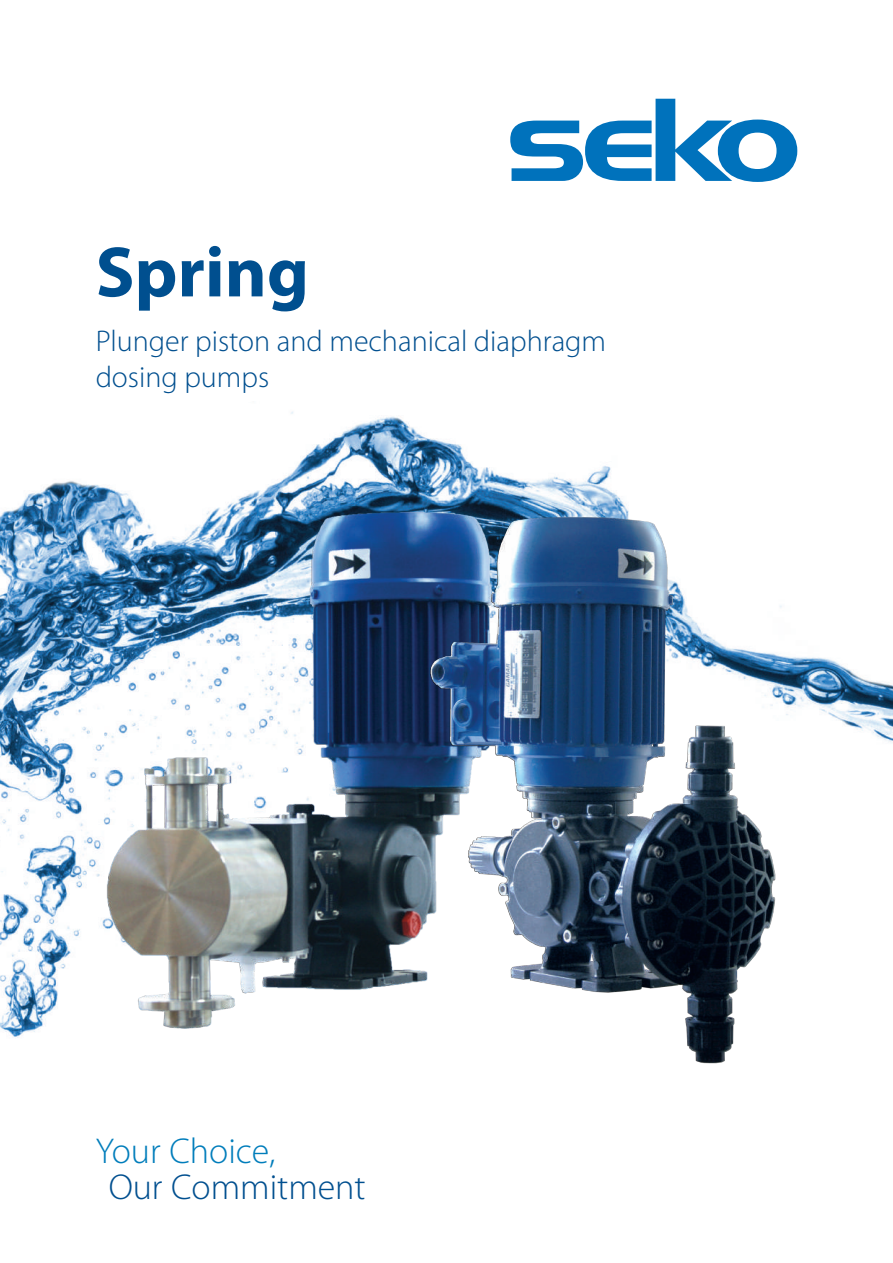
<style>
.page{position:relative;width:893px;height:1263px;background:#fff}
.page>*{position:absolute;margin:0;border:0;box-sizing:border-box;transform-origin:0 0}
.t1{font:700 72px "Myriad Pro";color:#004f8f}
.t2{font:300 36px "Myriad Pro";color:#004f8f}
.t3{font:300 36px "Myriad Pro";color:#007dbb}
.t4{font:300 30px/36px "Myriad Pro";color:#004f8f}
</style>
<div class="page">
<img style="left:0;top:411px;width:893px;height:627px">
<svg style="left:510px;top:99px;width:287px;height:83px"></svg>
<img style="left:96px;top:499px;width:406px;height:539px">
<img style="left:415px;top:516px;width:414px;height:548px">
<h1 class="t1" style="left:96px;top:245px;width:215px">Spring</h1>
<p class="t4" style="left:96px;top:326px;width:512px">Plunger piston and mechanical diaphragm dosing pumps</p>
<p class="t3" style="left:96px;top:1137px;width:181px">Your Choice,</p>
<p class="t2" style="left:109px;top:1173px;width:259px">Our Commitment</p>
</div>
